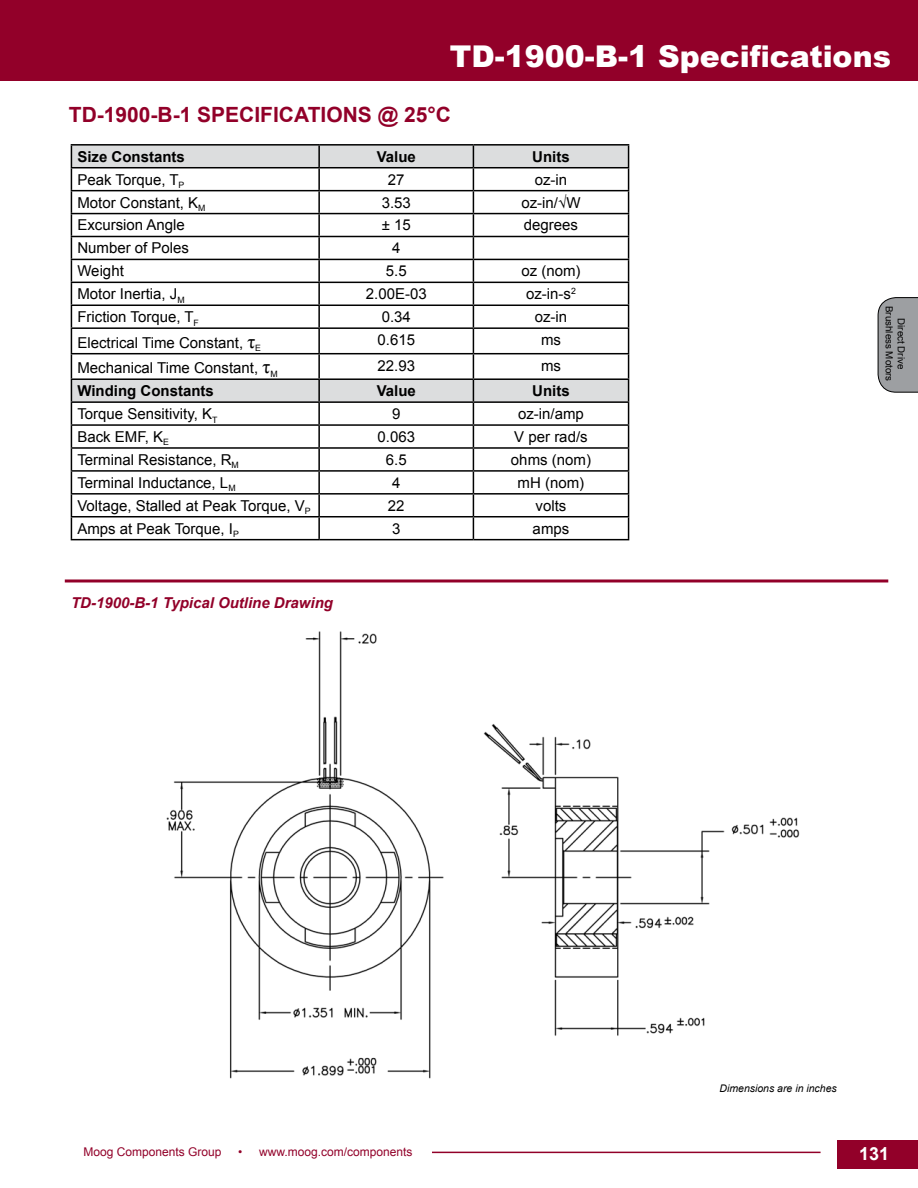
<style>
.page{position:relative;width:918px;height:1188px;background:#fff}
.page>*{position:absolute;margin:0;border:0;box-sizing:border-box;transform-origin:0 0}
.t1{font:900 30px "Arial";color:#fff}
.t2{font:700 21px "Arial";color:#920029}
.t3{font:700 18px "Arial";color:#fff}
.t4{font:15px "Arial";color:#000}
.t5{font:700 15px "Arial";color:#000}
.t6{font:italic 700 15px "Arial";color:#920029}
.t7{font:12px "Arial";color:#920029}
.t8{font:italic 10.5px "Arial";color:#000}
.t9{font:9.75px/12px "Arial";color:#000;text-align:center}
.t10{font:8.7px "Arial";color:#000}
.s1{font-family:"Times New Roman";font-size:19.5px}
</style>
<div class="page">
<div style="left:837px;top:1140px;width:81px;height:29px;background:#920029"></div>
<hr style="left:432px;top:1152px;width:389px;height:1px;background:#920029">
<div style="left:0;top:0;width:918px;height:81px;background:#920029"></div>
<svg style="left:878px;top:297px;width:40px;height:95px;background:#9b9d9f"></svg>
<svg style="left:72px;top:146px;width:556px;height:255px"></svg>
<hr style="left:71px;top:144px;width:248px;height:2px;background:#000">
<hr style="left:319px;top:144px;width:154px;height:2px;background:#000">
<hr style="left:318px;top:146px;width:2px;height:21px;background:#000">
<hr style="left:473px;top:144px;width:156px;height:2px;background:#000">
<hr style="left:71px;top:167px;width:248px;height:1px;background:#000">
<hr style="left:319px;top:167px;width:154px;height:1px;background:#000">
<hr style="left:318px;top:168px;width:2px;height:22px;background:#000">
<hr style="left:473px;top:167px;width:156px;height:1px;background:#000">
<hr style="left:71px;top:190px;width:248px;height:1px;background:#000">
<hr style="left:319px;top:190px;width:154px;height:1px;background:#000">
<hr style="left:318px;top:191px;width:2px;height:22px;background:#000">
<hr style="left:473px;top:190px;width:156px;height:1px;background:#000">
<hr style="left:71px;top:213px;width:248px;height:1px;background:#000">
<hr style="left:319px;top:213px;width:154px;height:1px;background:#000">
<hr style="left:318px;top:214px;width:2px;height:22px;background:#000">
<hr style="left:473px;top:213px;width:156px;height:1px;background:#000">
<hr style="left:71px;top:236px;width:248px;height:1px;background:#000">
<hr style="left:319px;top:236px;width:154px;height:1px;background:#000">
<hr style="left:318px;top:237px;width:2px;height:22px;background:#000">
<hr style="left:473px;top:236px;width:156px;height:1px;background:#000">
<hr style="left:71px;top:259px;width:248px;height:1px;background:#000">
<hr style="left:319px;top:259px;width:154px;height:1px;background:#000">
<hr style="left:318px;top:260px;width:2px;height:22px;background:#000">
<hr style="left:473px;top:259px;width:156px;height:1px;background:#000">
<hr style="left:71px;top:282px;width:248px;height:1px;background:#000">
<hr style="left:319px;top:282px;width:154px;height:1px;background:#000">
<hr style="left:318px;top:283px;width:2px;height:22px;background:#000">
<hr style="left:473px;top:282px;width:156px;height:1px;background:#000">
<hr style="left:71px;top:305px;width:248px;height:1px;background:#000">
<hr style="left:319px;top:305px;width:154px;height:1px;background:#000">
<hr style="left:318px;top:306px;width:2px;height:21px;background:#000">
<hr style="left:473px;top:305px;width:156px;height:1px;background:#000">
<hr style="left:71px;top:327px;width:248px;height:2px;background:#000">
<hr style="left:319px;top:327px;width:154px;height:2px;background:#000">
<hr style="left:318px;top:329px;width:2px;height:24px;background:#000">
<hr style="left:473px;top:327px;width:156px;height:2px;background:#000">
<hr style="left:71px;top:353px;width:248px;height:1px;background:#000">
<hr style="left:319px;top:353px;width:154px;height:1px;background:#000">
<hr style="left:318px;top:354px;width:2px;height:24px;background:#000">
<hr style="left:473px;top:353px;width:156px;height:1px;background:#000">
<hr style="left:71px;top:378px;width:248px;height:2px;background:#000">
<hr style="left:319px;top:378px;width:154px;height:2px;background:#000">
<hr style="left:318px;top:380px;width:2px;height:21px;background:#000">
<hr style="left:473px;top:378px;width:156px;height:2px;background:#000">
<hr style="left:71px;top:401px;width:248px;height:2px;background:#000">
<hr style="left:319px;top:401px;width:154px;height:2px;background:#000">
<hr style="left:318px;top:403px;width:2px;height:21px;background:#000">
<hr style="left:473px;top:401px;width:156px;height:2px;background:#000">
<hr style="left:71px;top:424px;width:248px;height:2px;background:#000">
<hr style="left:319px;top:424px;width:154px;height:2px;background:#000">
<hr style="left:318px;top:426px;width:2px;height:21px;background:#000">
<hr style="left:473px;top:424px;width:156px;height:2px;background:#000">
<hr style="left:71px;top:447px;width:248px;height:2px;background:#000">
<hr style="left:319px;top:447px;width:154px;height:2px;background:#000">
<hr style="left:318px;top:449px;width:2px;height:21px;background:#000">
<hr style="left:473px;top:447px;width:156px;height:2px;background:#000">
<hr style="left:71px;top:470px;width:248px;height:2px;background:#000">
<hr style="left:319px;top:470px;width:154px;height:2px;background:#000">
<hr style="left:318px;top:472px;width:2px;height:21px;background:#000">
<hr style="left:473px;top:470px;width:156px;height:2px;background:#000">
<hr style="left:71px;top:493px;width:248px;height:2px;background:#000">
<hr style="left:319px;top:493px;width:154px;height:2px;background:#000">
<hr style="left:318px;top:495px;width:2px;height:21px;background:#000">
<hr style="left:473px;top:493px;width:156px;height:2px;background:#000">
<hr style="left:71px;top:516px;width:248px;height:1px;background:#000">
<svg style="left:71px;top:146px;width:1px;height:393px"></svg>
<hr style="left:319px;top:516px;width:154px;height:1px;background:#000">
<hr style="left:318px;top:517px;width:2px;height:22px;background:#000">
<hr style="left:473px;top:516px;width:156px;height:1px;background:#000">
<svg style="left:473px;top:146px;width:1px;height:393px"></svg>
<svg style="left:628px;top:146px;width:1px;height:393px"></svg>
<hr style="left:71px;top:539px;width:248px;height:1px;background:#000">
<hr style="left:319px;top:539px;width:154px;height:1px;background:#000">
<hr style="left:473px;top:539px;width:156px;height:1px;background:#000">
<hr style="left:65px;top:579px;width:823px;height:3px;background:#920029">
<img style="left:166px;top:631px;width:634px;height:448px">
<h1 class="t1" style="left:450px;top:35px;width:443px">TD-1900-B-1 Specifications</h1>
<h2 class="t2" style="left:69px;top:101px;width:384px">TD-1900-B-1 SPECIFICATIONS @ 25°C</h2>
<p class="t5" style="left:77px;top:146px;width:109px">Size Constants</p>
<p class="t5" style="left:377px;top:146px;width:41px">Value</p>
<p class="t5" style="left:532px;top:146px;width:39px">Units</p>
<p class="t4" style="left:77px;top:170px;width:108px">Peak Torque, T<sub>P</sub></p>
<p class="t4" style="left:388px;top:170px;width:18px">27</p>
<p class="t4" style="left:535px;top:170px;width:34px">oz-in</p>
<p class="t4" style="left:77px;top:192px;width:130px">Motor Constant, K<sub>M</sub></p>
<p class="t4" style="left:382px;top:192px;width:31px">3.53</p>
<p class="t4" style="left:521px;top:192px;width:61px">oz-in/√W</p>
<p class="t4" style="left:77px;top:215px;width:109px">Excursion Angle</p>
<p class="t4" style="left:382px;top:215px;width:31px">± 15</p>
<p class="t4" style="left:524px;top:215px;width:56px">degrees</p>
<p class="t4" style="left:77px;top:238px;width:113px">Number of Poles</p>
<p class="t4" style="left:392px;top:238px;width:10px">4</p>
<p class="t4" style="left:77px;top:261px;width:48px">Weight</p>
<p class="t4" style="left:386px;top:261px;width:22px">5.5</p>
<p class="t4" style="left:521px;top:261px;width:61px">oz (nom)</p>
<p class="t4" style="left:77px;top:284px;width:109px">Motor Inertia, J<sub>M</sub></p>
<p class="t4" style="left:366px;top:284px;width:62px">2.00E-03</p>
<p class="t4" style="left:526px;top:284px;width:51px">oz-in-s<sup>2</sup></p>
<p class="t4" style="left:77px;top:307px;width:123px">Friction Torque, T<sub>F</sub></p>
<p class="t4" style="left:382px;top:307px;width:31px">0.34</p>
<p class="t4" style="left:535px;top:307px;width:34px">oz-in</p>
<p class="t4" style="left:77px;top:333px;width:179px">Electrical Time Constant, <span class="s1">τ</span></p>
<p class="t10" style="left:255px;top:342px;width:7px">E</p>
<p class="t4" style="left:378px;top:330px;width:39px">0.615</p>
<p class="t4" style="left:541px;top:330px;width:21px">ms</p>
<p class="t4" style="left:77px;top:358px;width:194px">Mechanical Time Constant, <span class="s1">τ</span></p>
<p class="t10" style="left:270px;top:368px;width:9px">M</p>
<p class="t4" style="left:378px;top:356px;width:39px">22.93</p>
<p class="t4" style="left:541px;top:356px;width:21px">ms</p>
<p class="t5" style="left:77px;top:381px;width:138px">Winding Constants</p>
<p class="t5" style="left:377px;top:381px;width:41px">Value</p>
<p class="t5" style="left:532px;top:381px;width:39px">Units</p>
<p class="t4" style="left:77px;top:404px;width:142px">Torque Sensitivity, K<sub>T</sub></p>
<p class="t4" style="left:392px;top:404px;width:10px">9</p>
<p class="t4" style="left:518px;top:404px;width:67px">oz-in/amp</p>
<p class="t4" style="left:77px;top:427px;width:93px">Back EMF, K<sub>E</sub></p>
<p class="t4" style="left:378px;top:427px;width:39px">0.063</p>
<p class="t4" style="left:514px;top:427px;width:75px">V per rad/s</p>
<p class="t4" style="left:77px;top:450px;width:163px">Terminal Resistance, R<sub>M</sub></p>
<p class="t4" style="left:386px;top:450px;width:22px">6.5</p>
<p class="t4" style="left:511px;top:450px;width:82px">ohms (nom)</p>
<p class="t4" style="left:77px;top:473px;width:160px">Terminal Inductance, L<sub>M</sub></p>
<p class="t4" style="left:392px;top:473px;width:10px">4</p>
<p class="t4" style="left:518px;top:473px;width:68px">mH (nom)</p>
<p class="t4" style="left:77px;top:496px;width:235px">Voltage, Stalled at Peak Torque, V<sub>P</sub></p>
<p class="t4" style="left:388px;top:496px;width:18px">22</p>
<p class="t4" style="left:536px;top:496px;width:32px">volts</p>
<p class="t4" style="left:77px;top:519px;width:163px">Amps at Peak Torque, I<sub>P</sub></p>
<p class="t4" style="left:392px;top:519px;width:10px">3</p>
<p class="t4" style="left:533px;top:519px;width:38px">amps</p>
<p class="t6" style="left:71px;top:593px;width:264px">TD-1900-B-1 Typical Outline Drawing</p>
<p class="t9" style="left:907px;top:306px;width:77px;rotate:90deg">Direct Drive<br>Brushless Motors</p>
<p class="t8" style="left:720px;top:1081px;width:119px">Dimensions are in inches</p>
<p class="t7" style="left:83px;top:1143px;width:140px">Moog Components Group</p>
<p class="t7" style="left:238px;top:1143px;width:176px">• www.moog.com/components</p>
<p class="t3" style="left:859px;top:1141px;width:32px">131</p>
</div>
